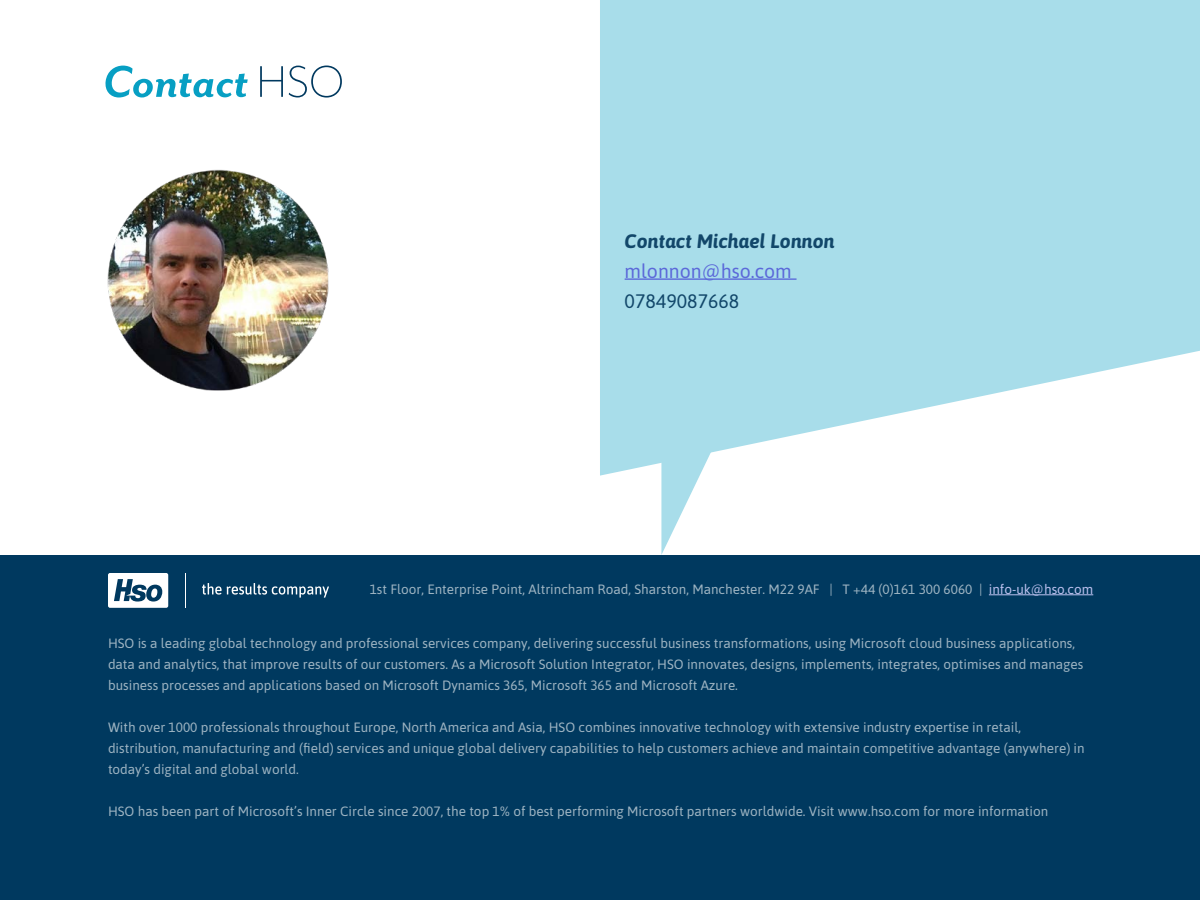
<style>
.page{position:relative;width:1200px;height:900px;background:#fff}
.page>*{position:absolute;margin:0;border:0;box-sizing:border-box;transform-origin:0 0}
.t1{font:italic 700 51px "Mr Eaves San OT";color:#079fc3}
.t2{font:italic 700 19.5px "Asap";color:#12476a}
.t3{font:19.5px "Asap";color:#5b68d9}
.t4{font:19.5px "Asap";color:#12476a}
.t5{font:13.5px/21px "Asap";color:#9eb4c2}
.s1{font-weight:300;font-style:normal;color:#00395f}
.s2{color:#bcc1ef}
</style>
<div class="page">
<div style="left:0;top:555px;width:1200px;height:345px;background:#00395f"></div>
<hr style="left:989px;top:594px;width:104px;height:1px;background:#bcc1ef">
<svg style="left:202px;top:583px;width:127px;height:15px"></svg>
<svg style="left:108px;top:573px;width:60px;height:35px"></svg>
<hr style="left:186px;top:573px;width:1px;height:35px;background:#fff">
<svg style="left:600px;top:0;width:600px;height:476px;background:#b3e1ec"></svg>
<svg style="left:661px;top:353px;width:69px;height:202px"></svg>
<hr style="left:625px;top:278px;width:172px;height:2px;background:#5b68d9">
<img style="left:107px;top:169px;width:222px;height:222px">
<h1 class="t1" style="left:103px;top:53px;width:243px">Contact <span class="s1">HSO</span></h1>
<h2 class="t2" style="left:625px;top:228px;width:212px">Contact Michael Lonnon</h2>
<h2 class="t3" style="left:625px;top:258px;width:169px">mlonnon@hso.com</h2>
<h2 class="t4" style="left:625px;top:288px;width:116px">07849087668</h2>
<p class="t5" style="left:370px;top:578px;width:725px">1st Floor, Enterprise Point, Altrincham Road, Sharston, Manchester. M22 9AF | T +44 (0)161 300 6060 | <span class="s2">info-uk@hso.com</span></p>
<p class="t5" style="left:108px;top:632px;width:977px">HSO is a leading global technology and professional services company, delivering successful business transformations, using Microsoft cloud business applications, data and analytics, that improve results of our customers. As a Microsoft Solution Integrator, HSO innovates, designs, implements, integrates, optimises and manages business processes and applications based on Microsoft Dynamics 365, Microsoft 365 and Microsoft Azure.</p>
<p class="t5" style="left:108px;top:716px;width:978px">With over 1000 professionals throughout Europe, North America and Asia, HSO combines innovative technology with extensive industry expertise in retail, distribution, manufacturing and (field) services and unique global delivery capabilities to help customers achieve and maintain competitive advantage (anywhere) in today’s digital and global world.</p>
<p class="t5" style="left:108px;top:800px;width:942px">HSO has been part of Microsoft’s Inner Circle since 2007, the top 1% of best performing Microsoft partners worldwide. Visit www.hso.com for more information</p>
</div>
